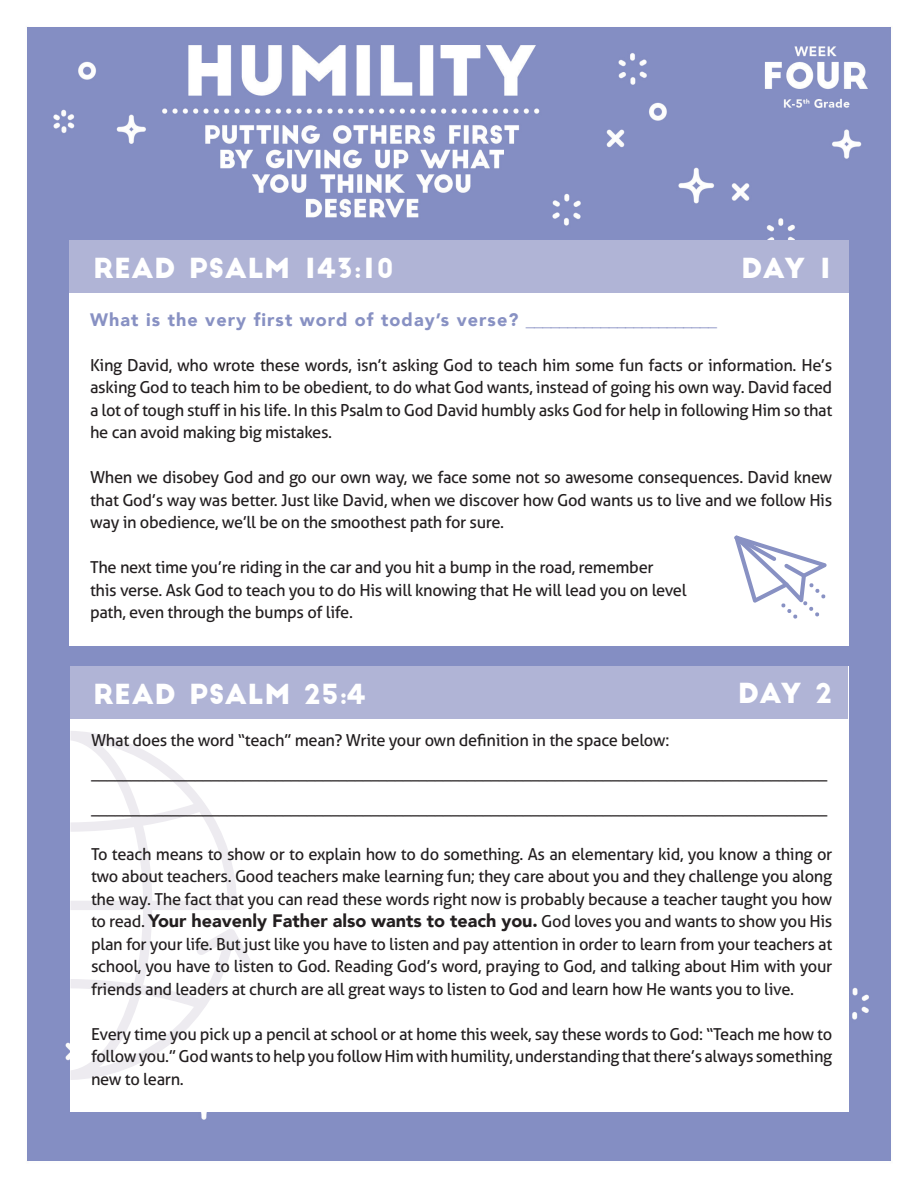
<style>
.page{position:relative;width:918px;height:1188px;background:#fff}
.page>*{position:absolute;margin:0;border:0;box-sizing:border-box;transform-origin:0 0}
.t1{font:27px "Big John";letter-spacing:.02em;color:#fff}
.t2{font:900 18px "Avenir";letter-spacing:.06em;color:#8891c3}
.t3{font:16.5px/22.5px "Aller";letter-spacing:-.02em;color:#231f20;text-align:justify}
.s1{font-family:"Avenir";font-weight:900;font-size:18px}
</style>
<div class="page">
<img style="left:27px;top:27px;width:864px;height:1134px">
<div style="left:70px;top:667px;width:779px;height:445px;background:#fff"></div>
<svg style="left:71px;top:731px;width:180px;height:349px"></svg>
<div style="left:69px;top:241px;width:780px;height:405px;background:#fff"></div>
<div style="left:69px;top:241px;width:779px;height:52px;background:#b0b4d6"></div>
<div style="left:70px;top:667px;width:778px;height:52px;background:#b0b4d6"></div>
<svg style="left:734px;top:535px;width:93px;height:84px"></svg>
<p class="t1" style="left:93px;top:256px;width:302px">READ PSALM 143:10</p>
<p class="t1" style="left:742px;top:256px;width:92px">DAY 1</p>
<p class="t2" style="left:90px;top:304px;width:629px">What is the very first word of today’s verse? _______________________</p>
<p class="t3" style="left:90px;top:354px;width:744px">King David, who wrote these words, isn’t asking God to teach him some fun facts or information. He’s asking God to teach him to be obedient, to do what God wants, instead of going his own way. David faced a lot of tough stuff in his life. In this Psalm to God David humbly asks God for help in following Him so that he can avoid making big mistakes.</p>
<p class="t3" style="left:90px;top:466px;width:744px">When we disobey God and go our own way, we face some not so awesome consequences. David knew that God’s way was better. Just like David, when we discover how God wants us to live and we follow His way in obedience, we’ll be on the smoothest path for sure.</p>
<p class="t3" style="left:90px;top:556px;width:565px">The next time you’re riding in the car and you hit a bump in the road, remember</p>
<p class="t3" style="left:90px;top:579px;width:598px">this verse. Ask God to teach you to do His will knowing that He will lead you on level</p>
<p class="t3" style="left:90px;top:601px;width:264px">path, even through the bumps of life.</p>
<p class="t1" style="left:94px;top:682px;width:273px">READ PSALM 25:4</p>
<p class="t1" style="left:738px;top:681px;width:96px">DAY 2</p>
<p class="t3" style="left:91px;top:729px;width:580px">What does the word “teach” mean? Write your own definition in the space below:</p>
<p class="t3" style="left:91px;top:763px;width:738px">____________________________________________________________________________________________</p>
<p class="t3" style="left:91px;top:798px;width:738px">____________________________________________________________________________________________</p>
<p class="t3" style="left:91px;top:843px;width:743px">To teach means to show or to explain how to do something. As an elementary kid, you know a thing or two about teachers. Good teachers make learning fun; they care about you and they challenge you along the way. The fact that you can read these words right now is probably because a teacher taught you how to read. <span class="s1">Your heavenly Father also wants to teach you.</span> God loves you and wants to show you His plan for your life. But just like you have to listen and pay attention in order to learn from your teachers at school, you have to listen to God. Reading God’s word, praying to God, and talking about Him with your friends and leaders at church are all great ways to listen to God and learn how He wants you to live.</p>
<p class="t3" style="left:91px;top:1023px;width:743px">Every time you pick up a pencil at school or at home this week, say these words to God: “Teach me how to follow you.” God wants to help you follow Him with humility, understanding that there’s always something new to learn.</p>
</div>
